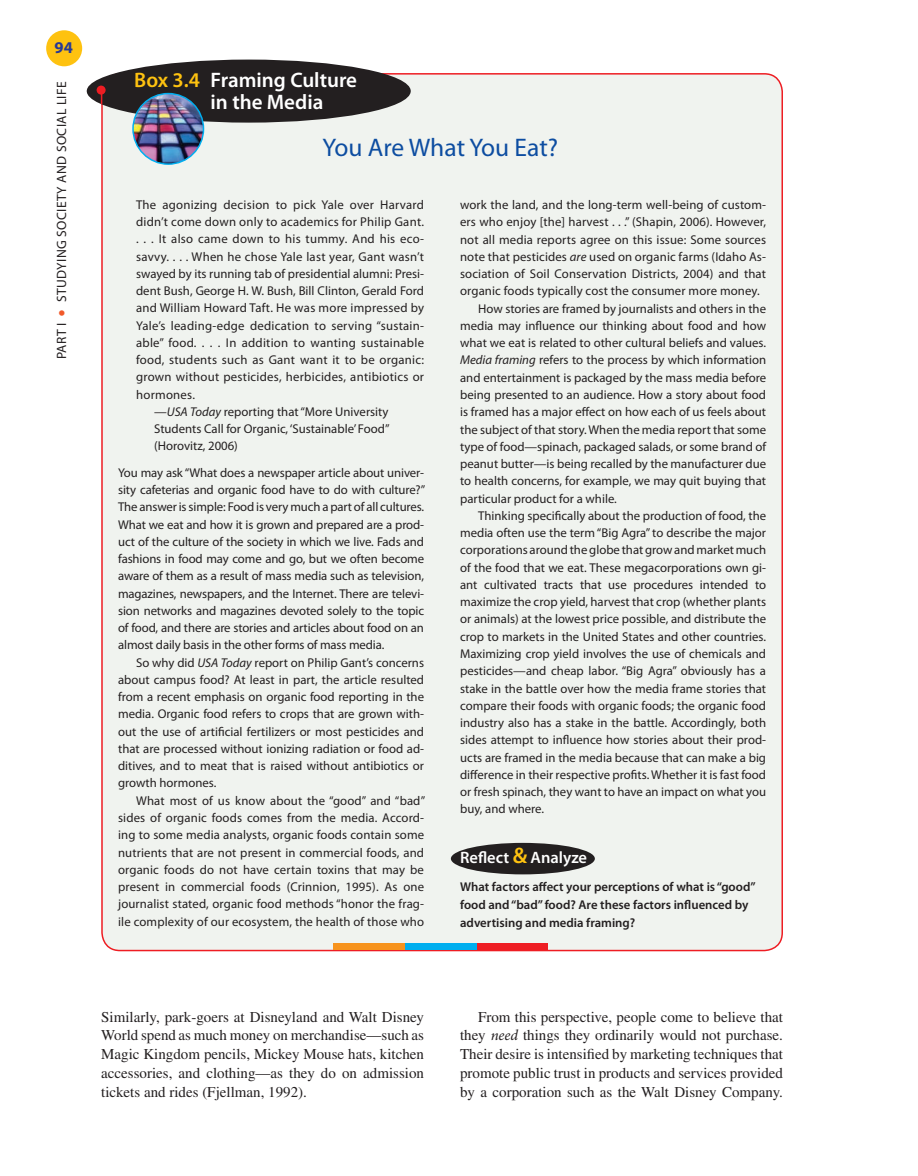
<style>
.page{position:relative;width:918px;height:1176px;background:#fff}
.page>*{position:absolute;margin:0;border:0;box-sizing:border-box;transform-origin:0 0}
.t1{font:25.5px "Myriad Pro";color:#0d4da1}
.t2{font:600 21px/22.5px "Myriad Pro";color:#fff}
.t3{font:600 16.5px "Myriad Pro";color:#fff}
.t4{font:700 16.5px "Myriad Pro";color:#273895}
.t5{font:15px/18.8px "Times LT Std";color:#231f20;text-align:justify}
.t6{font:13.5px "Myriad Pro";letter-spacing:.03em;color:#231f20}
.t7{font:12.75px/17.2px "Myriad Pro";color:#231f20;text-align:justify}
.t8{font:600 12.75px/18px "Myriad Pro";color:#231f20}
.s1{color:#f15929}
.s2{color:#fec210}
.s3{font-style:italic}
.s4{font-size:22.5px;color:#fec210}
.s5{font-family:"Minion Pro";font-style:italic}
</style>
<div class="page">
<div style="left:46px;top:30px;width:36px;height:36px;background:#fec210;border-radius:50%"></div>
<div style="left:102px;top:74px;width:680px;height:876px;background:#f0f3ef;border-radius:18px"></div>
<div style="left:451px;top:842px;width:144px;height:32px;background:#231f20;border-radius:50%"></div>
<div style="left:476px;top:943px;width:72px;height:6px;background:#ee1d23"></div>
<div style="left:405px;top:943px;width:72px;height:6px;background:#00aeef"></div>
<div style="left:333px;top:943px;width:72px;height:6px;background:#f7931d"></div>
<div style="left:87px;top:60px;width:324px;height:63px;background:#231f20;border-radius:50%"></div>
<div style="left:97px;top:86px;width:9px;height:9px;background:#ee1d23;border-radius:50%"></div>
<img style="left:133px;top:93px;width:71px;height:71px;border-radius:50%">
<div style="left:132px;top:93px;width:72px;height:72px;border:2px solid #00aeef;border-radius:50%"></div>
<p class="t4" style="left:55px;top:42px;width:20px">94</p>
<p class="t6" style="left:56px;top:359px;width:279px;rotate:-90deg">PART I <span class="s1">●</span> STUDYING SOCIETY AND SOCIAL LIFE</p>
<p class="t2" style="left:211px;top:70px;width:148px;text-indent:-76px"><span class="s2">Box 3.4</span> Framing Culture in the Media</p>
<p class="t1" style="left:323px;top:137px;width:237px">You Are What You Eat?</p>
<p class="t7" style="left:136px;top:197px;width:290px">The agonizing decision to pick Yale over Harvard didn’t come down only to academics for Philip Gant. . . . It also came down to his tummy. And his eco&shy;savvy. . . . When he chose Yale last year, Gant wasn’t swayed by its running tab of presidential alumni: Presi&shy;dent Bush, George H. W. Bush, Bill Clinton, Gerald Ford and William Howard Taft. He was more impressed by Yale’s leading-edge dedication to serving “sustain&shy;able” food. . . . In addition to wanting sustainable food, students such as Gant want it to be organic: grown without pesticides, herbicides, antibiotics or hormones.</p>
<p class="t7" style="left:154px;top:404px;width:237px">— <span class="s3">USA Today</span> reporting that “More University Students Call for Organic, ‘Sustainable’ Food” (Horovitz, 2006)</p>
<p class="t7" style="left:118px;top:464px;width:307px">You may ask “What does a newspaper article about univer-</p>
<p class="t7" style="left:118px;top:482px;width:309px">sity cafeterias and organic food have to do with culture?”</p>
<p class="t7" style="left:118px;top:499px;width:308px">The answer is simple: Food is very much a part of all cultures.</p>
<p class="t7" style="left:118px;top:516px;width:307px">What we eat and how it is grown and prepared are a prod-</p>
<p class="t7" style="left:118px;top:533px;width:307px">uct of the culture of the society in which we live. Fads and</p>
<p class="t7" style="left:118px;top:551px;width:307px">fashions in food may come and go, but we often become</p>
<p class="t7" style="left:118px;top:568px;width:307px">aware of them as a result of mass media such as television,</p>
<p class="t7" style="left:118px;top:585px;width:307px">magazines, newspapers, and the Internet. There are televi-</p>
<p class="t7" style="left:118px;top:602px;width:307px">sion networks and magazines devoted solely to the topic</p>
<p class="t7" style="left:118px;top:620px;width:307px">of food, and there are stories and articles about food on an</p>
<p class="t7" style="left:118px;top:637px;width:268px">almost daily basis in the other forms of mass media.</p>
<p class="t7" style="left:136px;top:654px;width:289px">So why did <span class="s3">USA Today</span> report on Philip Gant’s concerns</p>
<p class="t7" style="left:118px;top:671px;width:307px">about campus food? At least in part, the article resulted</p>
<p class="t7" style="left:118px;top:689px;width:307px">from a recent emphasis on organic food reporting in the</p>
<p class="t7" style="left:118px;top:706px;width:307px">media. Organic food refers to crops that are grown with-</p>
<p class="t7" style="left:118px;top:723px;width:307px">out the use of artificial fertilizers or most pesticides and</p>
<p class="t7" style="left:118px;top:740px;width:308px">that are processed without ionizing radiation or food ad-</p>
<p class="t7" style="left:118px;top:758px;width:308px">ditives, and to meat that is raised without antibiotics or</p>
<p class="t7" style="left:118px;top:775px;width:100px">growth hormones.</p>
<p class="t7" style="left:136px;top:792px;width:291px">What most of us know about the “good” and “bad”</p>
<p class="t7" style="left:118px;top:809px;width:308px">sides of organic foods comes from the media. Accord-</p>
<p class="t7" style="left:118px;top:827px;width:308px">ing to some media analysts, organic foods contain some</p>
<p class="t7" style="left:118px;top:844px;width:307px">nutrients that are not present in commercial foods, and</p>
<p class="t7" style="left:118px;top:861px;width:307px">organic foods do not have certain toxins that may be</p>
<p class="t7" style="left:118px;top:878px;width:307px">present in commercial foods (Crinnion, 1995). As one</p>
<p class="t7" style="left:118px;top:896px;width:307px">journalist stated, organic food methods “honor the frag-</p>
<p class="t7" style="left:118px;top:913px;width:308px">ile complexity of our ecosystem, the health of those who</p>
<p class="t7" style="left:460px;top:197px;width:308px">work the land, and the long-term well-being of custom-</p>
<p class="t7" style="left:460px;top:214px;width:308px">ers who enjoy [the] harvest . . .” (Shapin, 2006). However,</p>
<p class="t7" style="left:460px;top:232px;width:307px">not all media reports agree on this issue: Some sources</p>
<p class="t7" style="left:460px;top:249px;width:307px">note that pesticides <span class="s3">are</span> used on organic farms (Idaho As-</p>
<p class="t7" style="left:460px;top:266px;width:307px">sociation of Soil Conservation Districts, 2004) and that</p>
<p class="t7" style="left:460px;top:283px;width:301px">organic foods typically cost the consumer more money.</p>
<p class="t7" style="left:478px;top:301px;width:289px">How stories are framed by journalists and others in the</p>
<p class="t7" style="left:460px;top:318px;width:307px">media may influence our thinking about food and how</p>
<p class="t7" style="left:460px;top:335px;width:308px">what we eat is related to other cultural beliefs and values.</p>
<p class="t7" style="left:460px;top:352px;width:307px"><span class="s3">Media framing</span> refers to the process by which information</p>
<p class="t7" style="left:460px;top:370px;width:307px">and entertainment is packaged by the mass media before</p>
<p class="t7" style="left:460px;top:387px;width:307px">being presented to an audience. How a story about food</p>
<p class="t7" style="left:460px;top:404px;width:308px">is framed has a major effect on how each of us feels about</p>
<p class="t7" style="left:460px;top:421px;width:307px">the subject of that story. When the media report that some</p>
<p class="t7" style="left:460px;top:439px;width:308px">type of food— spinach, packaged salads, or some brand of</p>
<p class="t7" style="left:460px;top:456px;width:308px">peanut butter— is being recalled by the manufacturer due</p>
<p class="t7" style="left:460px;top:473px;width:307px">to health concerns, for example, we may quit buying that</p>
<p class="t7" style="left:460px;top:490px;width:158px">particular product for a while.</p>
<p class="t7" style="left:478px;top:508px;width:290px">Thinking specifically about the production of food, the</p>
<p class="t7" style="left:460px;top:525px;width:307px">media often use the term “Big Agra” to describe the major</p>
<p class="t7" style="left:460px;top:542px;width:308px">corporations around the globe that grow and market much</p>
<p class="t7" style="left:460px;top:559px;width:307px">of the food that we eat. These megacorporations own gi-</p>
<p class="t7" style="left:460px;top:577px;width:308px">ant cultivated tracts that use procedures intended to</p>
<p class="t7" style="left:460px;top:594px;width:308px">maximize the crop yield, harvest that crop (whether plants</p>
<p class="t7" style="left:460px;top:611px;width:308px">or animals) at the lowest price possible, and distribute the</p>
<p class="t7" style="left:460px;top:628px;width:307px">crop to markets in the United States and other countries.</p>
<p class="t7" style="left:460px;top:646px;width:308px">Maximizing crop yield involves the use of chemicals and</p>
<p class="t7" style="left:460px;top:663px;width:307px">pesticides— and cheap labor. “Big Agra” obviously has a</p>
<p class="t7" style="left:460px;top:680px;width:307px">stake in the battle over how the media frame stories that</p>
<p class="t7" style="left:460px;top:697px;width:307px">compare their foods with organic foods; the organic food</p>
<p class="t7" style="left:460px;top:715px;width:307px">industry also has a stake in the battle. Accordingly, both</p>
<p class="t7" style="left:460px;top:732px;width:307px">sides attempt to influence how stories about their prod-</p>
<p class="t7" style="left:460px;top:749px;width:307px">ucts are framed in the media because that can make a big</p>
<p class="t7" style="left:460px;top:766px;width:308px">difference in their respective profits. Whether it is fast food</p>
<p class="t7" style="left:460px;top:784px;width:308px">or fresh spinach, they want to have an impact on what you</p>
<p class="t7" style="left:460px;top:801px;width:86px">buy, and where.</p>
<p class="t3" style="left:460px;top:850px;width:129px">Reflect <span class="s4">&amp;</span> Analyze</p>
<p class="t8" style="left:460px;top:878px;width:297px">What factors affect your perceptions of what is “good” food and “bad” food? Are these factors influenced by advertising and media framing?</p>
<p class="t5" style="left:101px;top:1008px;width:324px">Similarly, park-goers at Disneyland and Walt Disney World spend as much money on merchandise— such as Magic Kingdom pencils, Mickey Mouse hats, kitchen accessories, and clothing— as they do on admission tickets and rides (Fjellman, 1992).</p>
<p class="t5" style="left:460px;top:1008px;width:324px;text-indent:18px">From this perspective, people come to believe that they <span class="s5">need</span> things they ordinarily would not purchase.<br>Their desire is intensified by marketing techniques that promote public trust in products and services provided by a corporation such as the Walt Disney Company.</p>
</div>
